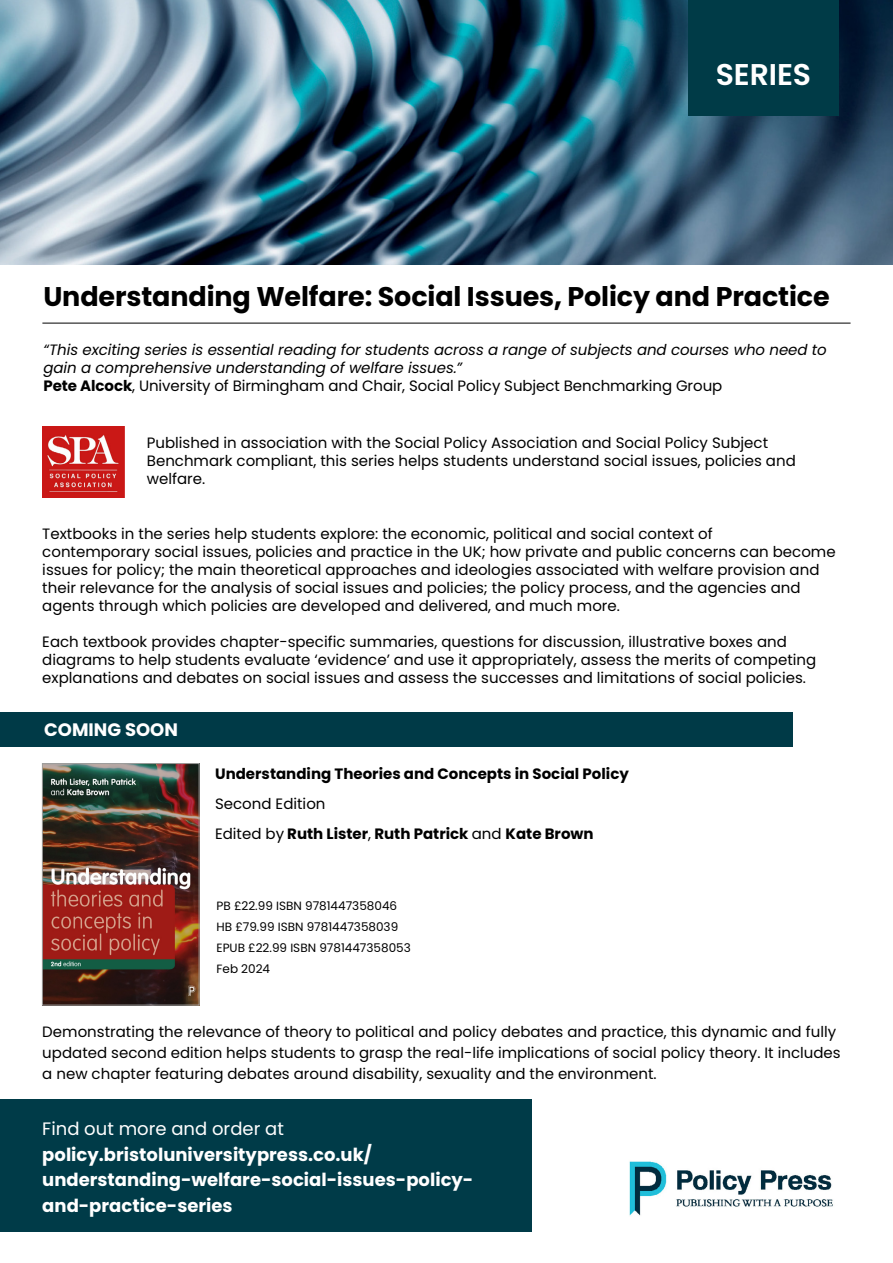
<style>
.page{position:relative;width:893px;height:1263px;background:#fff}
.page>*{position:absolute;margin:0;border:0;box-sizing:border-box;transform-origin:0 0}
.t1{font:600 30px "Poppins";letter-spacing:-.005em;color:#fff}
.t2{font:700 27px "Poppins";letter-spacing:-.005em;color:#000}
.t3{font:700 18px/25.5px "Poppins";color:#fff}
.t4{font:18px "Poppins";color:#fff}
.t5{font:15px/18px "Poppins";color:#000}
.t6{font:italic 15px/18px "Poppins";letter-spacing:-.005em;color:#000}
.t7{font:700 15px/30px "Poppins";color:#000}
.t8{font:12px/21px "Poppins";color:#000}
.s1{font-weight:700;font-style:normal}
.s2{font-style:normal}
.s3{font-weight:400}
</style>
<div class="page">
<div style="left:0;top:1099px;width:531px;height:132px;background:#003b48"></div>
<img style="left:629px;top:1161px;width:204px;height:55px">
<img style="left:0;top:0;width:893px;height:264px">
<div style="left:688px;top:0;width:151px;height:116px;background:#003b47"></div>
<hr style="left:42px;top:323px;width:808px;height:1px;background:#000">
<img style="left:42px;top:427px;width:83px;height:70px">
<div style="left:0;top:712px;width:793px;height:34px;background:#003a47"></div>
<img style="left:44px;top:765px;width:153px;height:238px">
<div style="left:42px;top:763px;width:157px;height:242px;border:1px solid #9d9d9c"></div>
<h1 class="t1" style="left:716px;top:58px;width:97px">SERIES</h1>
<h2 class="t2" style="left:43px;top:281px;width:788px">Understanding Welfare: Social Issues, Policy and Practice</h2>
<p class="t6" style="left:43px;top:341px;width:785px">“This exciting series is essential reading for students across a range of subjects and courses who need to gain a comprehensive understanding of welfare issues.”<br><span class="s1">Pete Alcock</span><span class="s2">, University of Birmingham and Chair, Social Policy Subject Benchmarking Group</span></p>
<p class="t5" style="left:147px;top:434px;width:650px">Published in association with the Social Policy Association and Social Policy Subject<br>Benchmark compliant, this series helps students understand social issues, policies and welfare.</p>
<p class="t5" style="left:42px;top:525px;width:795px">Textbooks in the series help students explore: the economic, political and social context of<br>contemporary social issues, policies and practice in the UK; how private and public concerns can become issues for policy; the main theoretical approaches and ideologies associated with welfare provision and their relevance for the analysis of social issues and policies; the policy process, and the agencies and agents through which policies are developed and delivered, and much more.</p>
<p class="t5" style="left:42px;top:633px;width:775px">Each textbook provides chapter-specific summaries, questions for discussion, illustrative boxes and diagrams to help students evaluate ‘evidence’ and use it appropriately, assess the merits of competing explanations and debates on social issues and assess the successes and limitations of social policies.</p>
<p class="t3" style="left:44px;top:717px;width:135px">COMING SOON</p>
<p class="t7" style="left:215px;top:759px;width:415px">Understanding Theories and Concepts in Social Policy</p>
<p class="t7" style="left:215px;top:789px;width:380px"><span class="s3">Second Edition<br>Edited by</span> Ruth Lister<span class="s3">,</span> Ruth Patrick <span class="s3">and</span> Kate Brown</p>
<p class="t8" style="left:216px;top:895px;width:196px">PB £22.99 ISBN 9781447358046<br>HB £79.99 ISBN 9781447358039<br>EPUB £22.99 ISBN 9781447358053<br>Feb 2024</p>
<p class="t5" style="left:42px;top:1021px;width:800px;line-height:21px">Demonstrating the relevance of theory to political and policy debates and practice, this dynamic and fully updated second edition helps students to grasp the real-life implications of social policy theory. It includes a new chapter featuring debates around disability, sexuality and the environment.</p>
<p class="t4" style="left:42px;top:1118px;width:243px">Find out more and order at</p>
<p class="t3" style="left:42px;top:1141px;width:433px">policy.bristoluniversitypress.co.uk/ understanding-welfare-social-issues-policy&shy;and-practice-series</p>
</div>
